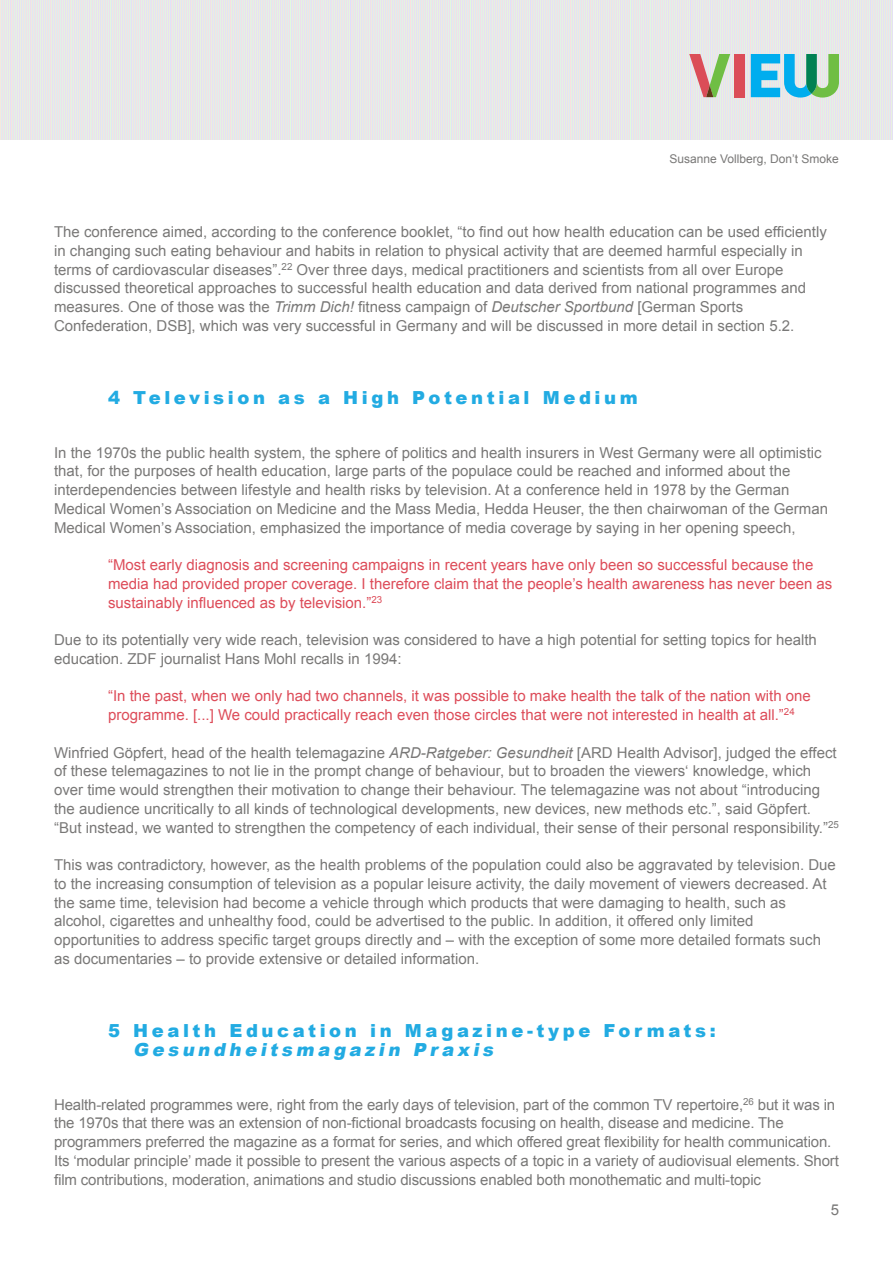
<style>
.page{position:relative;width:893px;height:1263px;background:#fff}
.page>*{position:absolute;margin:0;border:0;box-sizing:border-box;transform-origin:0 0}
.A_head{font:900 18px/18.8px "Arial";letter-spacing:.2em;color:#22abe2}
.Body_text_next{font:15px/18.8px "Arial";color:#797877}
.Body_text_first{font:15px/18.8px "Arial";letter-spacing:-.01em;color:#797877}
.Extract{font:15px/18.8px "Arial";color:#dd4c59}
.t1{font:12px "Arial";color:#797877}
.s1{font-style:italic}
</style>
<div class="page">
<img style="left:0;top:0;width:893px;height:140px">
<div style="left:734px;top:54px;width:10px;height:43px;background:#db4d58"></div>
<svg style="left:751px;top:54px;width:88px;height:44px;background:#64c0c4"></svg>
<svg style="left:689px;top:54px;width:41px;height:43px;background:#c5b69c"></svg>
<p class="t1" style="left:669px;top:151px;width:171px">Susanne Vollberg, Don’t Smoke</p>
<p class="Body_text_next" style="left:54px;top:223px;width:774px">The conference aimed, according to the conference booklet, “to find out how health education can be used efficiently in changing such eating behaviour and habits in relation to physical activity that are deemed harmful especially in terms of cardiovascular diseases”.<sup>22</sup> Over three days, medical practitioners and scientists from all over Europe discussed theoretical approaches to successful health education and data derived from national programmes and measures. One of those was the <span class="s1">Trimm Dich!</span> fitness campaign of <span class="s1">Deutscher Sportbund</span> [German Sports Confederation, DSB], which was very successful in Germany and will be discussed in more detail in section 5.2.</p>
<p class="A_head" style="left:108px;top:387px;width:531px">4 Television as a High Potential Medium</p>
<p class="Body_text_first" style="left:54px;top:443px;width:776px">In the 1970s the public health system, the sphere of politics and health insurers in West Germany were all optimistic that, for the purposes of health education, large parts of the populace could be reached and informed about the interdependencies between lifestyle and health risks by television. At a conference held in 1978 by the German Medical Women’s Association on Medicine and the Mass Media, Hedda Heuser, the then chairwoman of the German Medical Women’s Association, emphasized the importance of media coverage by saying in her opening speech,</p>
<p class="Extract" style="left:108px;top:556px;width:726px">“Most early diagnosis and screening campaigns in recent years have only been so successful because the media had provided proper coverage. I therefore claim that the people’s health awareness has never been as sustainably influenced as by television.”<sup>23</sup></p>
<p class="Body_text_next" style="left:54px;top:631px;width:764px">Due to its potentially very wide reach, television was considered to have a high potential for setting topics for health education. ZDF journalist Hans Mohl recalls in 1994:</p>
<p class="Extract" style="left:108px;top:687px;width:704px">“In the past, when we only had two channels, it was possible to make health the talk of the nation with one programme. [...] We could practically reach even those circles that were not interested in health at all.”<sup>24</sup></p>
<p class="Body_text_next" style="left:54px;top:743px;width:786px">Winfried Göpfert, head of the health telemagazine <span class="s1">ARD-Ratgeber: Gesundheit</span> [ARD Health Advisor], judged the effect of these telemagazines to not lie in the prompt change of behaviour, but to broaden the viewers‘ knowledge, which over time would strengthen their motivation to change their behaviour. The telemagazine was not about “introducing the audience uncritically to all kinds of technological developments, new devices, new methods etc.”, said Göpfert. “But instead, we wanted to strengthen the competency of each individual, their sense of their personal responsibility.”<sup>25</sup></p>
<p class="Body_text_next" style="left:54px;top:856px;width:783px">This was contradictory, however, as the health problems of the population could also be aggravated by television. Due to the increasing consumption of television as a popular leisure activity, the daily movement of viewers decreased. At the same time, television had become a vehicle through which products that were damaging to health, such as alcohol, cigarettes and unhealthy food, could be advertised to the public. In addition, it offered only limited opportunities to address specific target groups directly and – with the exception of some more detailed formats such as documentaries – to provide extensive or detailed information.</p>
<p class="A_head" style="left:133px;top:1020px;width:584px;text-indent:-25px">5 Health Education in Magazine-type Formats:<br><span class="s1">Gesundheitsmagazin Praxis</span></p>
<p class="Body_text_first" style="left:54px;top:1095px;width:786px">Health-related programmes were, right from the early days of television, part of the common TV repertoire,<sup>26</sup> but it was in the 1970s that there was an extension of non-fictional broadcasts focusing on health, disease and medicine. The programmers preferred the magazine as a format for series, and which offered great flexibility for health communication.<br>Its ‘modular principle’ made it possible to present the various aspects of a topic in a variety of audiovisual elements. Short film contributions, moderation, animations and studio discussions enabled both monothematic and multi-topic</p>
<p class="Body_text_next" style="left:831px;top:1201px;width:10px">5</p>
</div>
